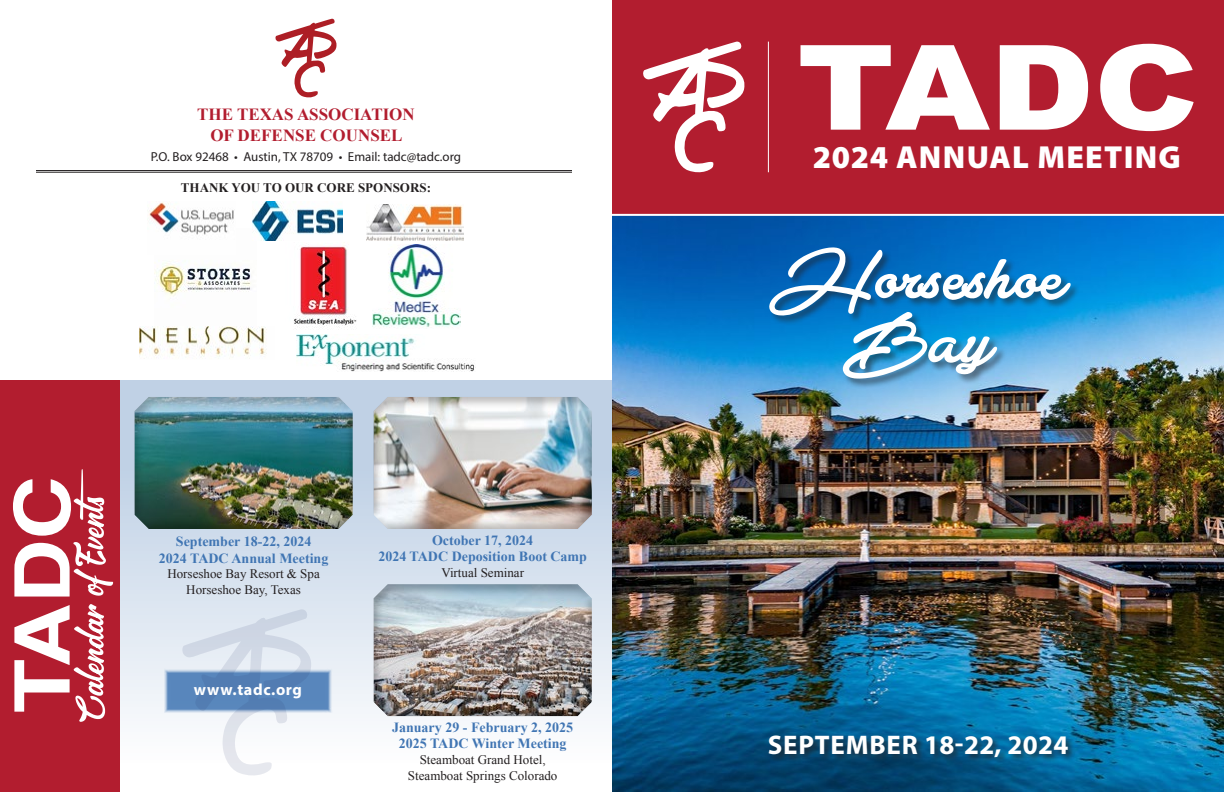
<style>
.page{position:relative;width:1224px;height:792px;background:#fff}
.page>*{position:absolute;margin:0;border:0;box-sizing:border-box;transform-origin:0 0}
.t1{font:74px/64px "Atelas Personal Use Only";color:#fff;text-align:center}
.t2{font:900 32px "Myriad Pro";letter-spacing:.04em;color:#fff}
.t3{font:700 27px "Myriad Pro";letter-spacing:.03em;color:#fff}
.t4{font:700 17px/20.4px "Times New Roman";color:#b21d2f;text-align:center}
.t5{font:700 16.1px "Myriad Pro";letter-spacing:.04em;color:#fff}
.t6{font:700 14px/16px "Times New Roman";color:#4075b3;text-align:center}
.t7{font:13px/16px "Times New Roman";color:#231f20;text-align:center}
.t8{font:13px "Myriad Pro";color:#231f20}
.t9{font:700 13px "Times New Roman";color:#231f20}
.t10{font:700 12.2px "Times New Roman";letter-spacing:-.005em;color:#000}
</style>
<div class="page">
<img style="left:612px;top:216px;width:612px;height:576px">
<div style="left:612px;top:0;width:612px;height:214px;background:#b21d2f"></div>
<div style="left:0;top:380px;width:612px;height:412px;background:linear-gradient(to bottom,#b5c9e1,#fff)"></div>
<div style="left:0;top:380px;width:120px;height:412px;background:#b21d2f"></div>
<div style="left:767px;top:733px;width:310px;height:32px;background:#231f20;opacity:.75"></div>
<svg style="left:275px;top:19px;width:62px;height:78px"></svg>
<hr style="left:36px;top:170px;width:536px;height:1px;background:#231f20">
<hr style="left:36px;top:172px;width:536px;height:1px;background:#231f20">
<svg style="left:164px;top:668px;width:168px;height:45px;background:#799ec9"></svg>
<svg style="left:182px;top:609px;width:129px;height:166px"></svg>
<svg style="left:13px;top:469px;width:100px;height:253px"></svg>
<div style="left:768px;top:246px;width:313px;height:143px;background:#231f20;opacity:.55"></div>
<svg style="left:801px;top:44px;width:393px;height:87px"></svg>
<svg style="left:643px;top:42px;width:101px;height:130px"></svg>
<hr style="left:768px;top:42px;width:1px;height:130px;background:#fff">
<img style="left:270px;top:240px;width:113px;height:97px">
<img style="left:297px;top:334px;width:177px;height:37px">
<img style="left:155px;top:263px;width:96px;height:33px">
<img style="left:149px;top:202px;width:85px;height:33px">
<img style="left:252px;top:202px;width:91px;height:38px">
<img style="left:366px;top:204px;width:98px;height:36px">
<img style="left:372px;top:244px;width:88px;height:84px">
<img style="left:139px;top:326px;width:136px;height:33px">
<div style="left:373px;top:395px;width:220px;height:135px;background:#231f20;opacity:.28"></div>
<div style="left:373px;top:582px;width:220px;height:135px;background:#231f20;opacity:.28"></div>
<div style="left:133px;top:395px;width:221px;height:134px;background:#231f20;opacity:.28"></div>
<p class="t4" style="left:197px;top:104px;width:219px">THE TEXAS ASSOCIATION<br>OF DEFENSE COUNSEL</p>
<p class="t8" style="left:151px;top:148px;width:312px">P.O. Box 92468 • Austin, TX 78709 • Email: tadc@tadc.org</p>
<p class="t10" style="left:178px;top:147px;width:213px">MANY THANKS TO OUR SPONSORS!</p>
<h2 class="t2" style="left:813px;top:136px;width:370px">2024 ANNUAL MEETING</h2>
<p class="t9" style="left:181px;top:179px;width:252px">THANK YOU TO OUR CORE SPONSORS:</p>
<p class="t6" style="left:159px;top:532px;width:171px;line-height:16.8px">September 18-22, 2024<br>2024 TADC Annual Meeting</p>
<p class="t7" style="left:167px;top:566px;width:154px;line-height:15.6px">Horseshoe Bay Resort &amp; Spa<br>Horseshoe Bay, Texas</p>
<p class="t5" style="left:194px;top:679px;width:110px">www.tadc.org</p>
<p class="t6" style="left:378px;top:532px;width:210px">October 17, 2024<br>2024 TADC Deposition Boot Camp</p>
<p class="t7" style="left:441px;top:564px;width:84px">Virtual Seminar</p>
<p class="t6" style="left:392px;top:719px;width:183px">January 29 - February 2, 2025<br>2025 TADC Winter Meeting</p>
<p class="t7" style="left:408px;top:751px;width:151px">Steamboat Grand Hotel,<br>Steamboat Springs Colorado</p>
<h1 class="t1" style="left:769px;top:247px;width:299px">Horseshoe<br>Bay</h1>
<h3 class="t3" style="left:768px;top:727px;width:302px">SEPTEMBER 18-22, 2024</h3>
</div>
